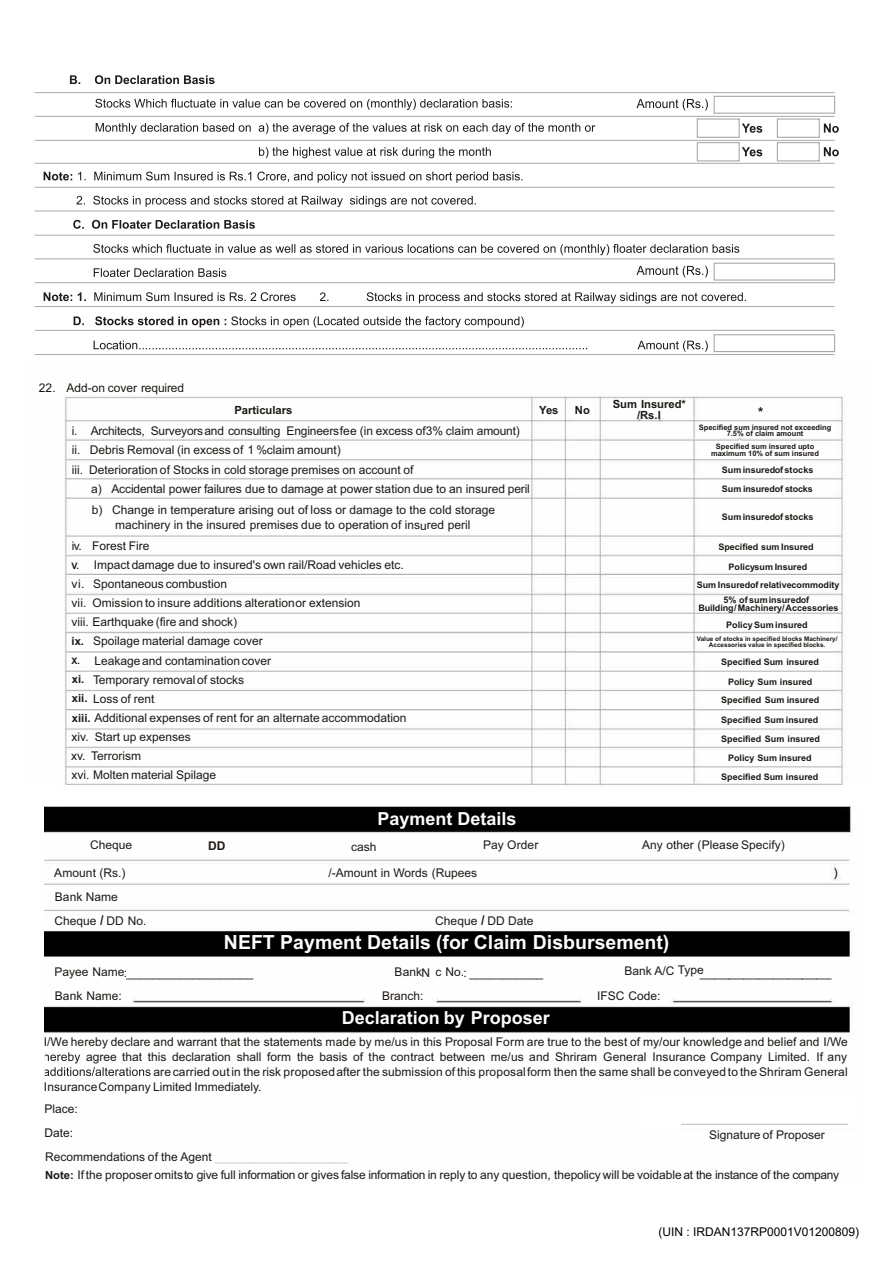
<style>
.page{position:relative;width:893px;height:1263px;background:#fff}
.page>*{position:absolute;margin:0;border:0;box-sizing:border-box;transform-origin:0 0}
.t1{font:700 19.5px "Arial";color:#fcfcfc}
.t2{font:700 18px "Arial";color:#fcfcfc}
.t3{font:15px "Arial";color:#000}
.t4{font:12px/19.5px "Arial";color:#1c1814}
.t5{font:12px "Arial";color:#000}
.t6{font:700 12px "Arial";color:#1c1814}
.t7{font:700 11.25px/11.2px "Arial";color:#1c1814;text-align:center}
.t8{font:700 9px/8.2px "Arial";color:#1c1814;text-align:center}
.t9{font:700 7.5px/6.4px "Arial";color:#1c1814;text-align:center}
.t10{font:700 6.45px/6.4px "Arial";color:#1c1814;text-align:center}
.s1{font-weight:700;font-size:9px}
.s2{font-weight:700;font-size:11.25px}
.s3{font-style:italic;font-size:13.5px}
.s4{color:#c1c1c1}
</style>
<div class="page">
<svg style="left:70px;top:75px;width:145px;height:9px"></svg>
<svg style="left:95px;top:99px;width:500px;height:59px"></svg>
<hr style="left:35px;top:92px;width:800px;height:1px;background:#aba8a8">
<hr style="left:35px;top:116px;width:800px;height:1px;background:#aba8a8">
<hr style="left:35px;top:140px;width:800px;height:1px;background:#aba8a8">
<hr style="left:35px;top:163px;width:800px;height:1px;background:#aba8a8">
<hr style="left:35px;top:187px;width:800px;height:1px;background:#aba8a8">
<hr style="left:35px;top:211px;width:800px;height:1px;background:#aba8a8">
<hr style="left:35px;top:235px;width:800px;height:1px;background:#aba8a8">
<hr style="left:35px;top:258px;width:800px;height:1px;background:#aba8a8">
<hr style="left:35px;top:282px;width:800px;height:1px;background:#aba8a8">
<hr style="left:35px;top:306px;width:800px;height:1px;background:#aba8a8">
<hr style="left:35px;top:330px;width:800px;height:1px;background:#aba8a8">
<hr style="left:35px;top:354px;width:800px;height:1px;background:#aba8a8">
<svg style="left:636px;top:96px;width:203px;height:65px"></svg>
<svg style="left:44px;top:172px;width:791px;height:180px"></svg>
<img style="left:64px;top:395px;width:779px;height:390px">
<img style="left:45px;top:805px;width:808px;height:231px">
<svg style="left:45px;top:1052px;width:106px;height:24px"></svg>
<hr style="left:681px;top:1124px;width:167px;height:1px;background:#c1c1c1">
<p class="t4" style="left:39px;top:379px;width:147px">22. Add-on cover required</p>
<p class="t7" style="left:234px;top:405px;width:60px">Particulars</p>
<p class="t7" style="left:539px;top:405px;width:21px">Yes</p>
<p class="t7" style="left:575px;top:406px;width:16px">No</p>
<p class="t7" style="left:613px;top:399px;width:75px">Sum Insured* /Rs.I</p>
<p class="t4" style="left:72px;top:422px;width:450px">i. Architects, Surveyors and consulting Engineers fee (in excess of3% claim amount) ii. Debris Removal (in excess of 1 % claim amount)<br>iii. Deterioration of Stocks in cold storage premises on account of</p>
<p class="t3" style="left:758px;top:407px;width:7px">*</p>
<p class="t9" style="left:699px;top:425px;width:134px">Specified sum insured not exceeding<br>7.5% of claim amount</p>
<p class="t9" style="left:711px;top:444px;width:109px">Specified sum insured upto maximum 10% of sum insured</p>
<p class="t8" style="left:722px;top:466px;width:93px">Sum insured of stocks</p>
<p class="t4" style="left:91px;top:480px;width:440px">a) Accidental power failures due to damage at power station due to an insured peril</p>
<p class="t8" style="left:722px;top:485px;width:93px">Sum insured of stocks</p>
<p class="t4" style="left:92px;top:501px;width:405px">b) Change in temperature arising out of loss or damage to the cold storage</p>
<p class="t8" style="left:722px;top:513px;width:93px">Sum insured of stocks</p>
<p class="t4" style="left:72px;top:516px;width:400px;line-height:20.9px;text-indent:43px">machinery in the insured premises due to operation of insured peril iv. Forest Fire</p>
<p class="t8" style="left:718px;top:543px;width:97px">Specified sum Insured</p>
<p class="t4" style="left:71px;top:556px;width:334px"><span class="s1">V.</span> Impact damage due to insured's own rail/Road vehicles etc.</p>
<p class="t8" style="left:728px;top:563px;width:80px">Policy sum Insured</p>
<p class="t4" style="left:72px;top:575px;width:157px">vi. Spontaneous combustion</p>
<p class="t8" style="left:697px;top:581px;width:144px">Sum Insured of relative commodity</p>
<p class="t4" style="left:72px;top:594px;width:290px">vii. Omission to insure additions alteration or extension</p>
<p class="t8" style="left:699px;top:596px;width:142px">5% of sum insured of<br>Building / Machinery/ Accessories</p>
<p class="t4" style="left:72px;top:613px;width:167px">viii. Earthquake (fire and shock)</p>
<p class="t8" style="left:726px;top:621px;width:83px">Policy Sum insured</p>
<p class="t4" style="left:71px;top:633px;width:201px"><span class="s2">ix.</span> Spoilage material damage cover<br><span class="s1">X.</span> Leakage and contamination cover</p>
<p class="t10" style="left:697px;top:636px;width:142px">Value of stocks in specified blocks Machinery/<br>Accessories value in specified blocks.</p>
<p class="t8" style="left:721px;top:658px;width:99px">Specified Sum insured</p>
<p class="t4" style="left:72px;top:671px;width:174px"><span class="s2">xi.</span> Temporary removal of stocks</p>
<p class="t8" style="left:728px;top:678px;width:86px">Policy Sum insured</p>
<p class="t4" style="left:72px;top:690px;width:84px"><span class="s2">xii.</span> Loss of rent</p>
<p class="t8" style="left:721px;top:697px;width:100px">Specified Sum insured</p>
<p class="t4" style="left:72px;top:709px;width:336px"><span class="s2">xiii.</span> Additional expenses of rent for an alternate accommodation</p>
<p class="t8" style="left:721px;top:716px;width:99px">Specified Sum insured</p>
<p class="t4" style="left:72px;top:728px;width:121px">xiv. Start up expenses</p>
<p class="t8" style="left:721px;top:736px;width:100px">Specified Sum insured</p>
<p class="t4" style="left:71px;top:747px;width:72px">xv. Terrorism</p>
<p class="t8" style="left:728px;top:755px;width:85px">Policy Sum insured</p>
<p class="t4" style="left:72px;top:766px;width:146px">xvi. Molten material Spilage</p>
<p class="t8" style="left:721px;top:773px;width:99px">Specified Sum insured</p>
<h2 class="t2" style="left:377px;top:812px;width:140px">Payment Details</h2>
<p class="t4" style="left:90px;top:836px;width:44px">Cheque</p>
<p class="t6" style="left:208px;top:842px;width:19px">DD</p>
<p class="t4" style="left:351px;top:838px;width:27px">cash</p>
<p class="t4" style="left:483px;top:836px;width:57px">Pay Order</p>
<p class="t4" style="left:642px;top:836px;width:144px">Any other (Please Specify)</p>
<p class="t4" style="left:54px;top:864px;width:73px">Amount (Rs.)</p>
<p class="t4" style="left:329px;top:864px;width:150px">/-Amount in Words (Rupees</p>
<p class="t4" style="left:54px;top:886px;width:94px;line-height:24px">Bank Name<br>Cheque <span class="s3">I</span> DD No.</p>
<p class="t4" style="left:435px;top:912px;width:100px">Cheque <span class="s3">I</span> DD Date</p>
<h1 class="t1" style="left:224px;top:935px;width:447px">NEFT Payment Details (for Claim Disbursement)</h1>
<p class="t4" style="left:55px;top:964px;width:200px">Payee Name: ___________________</p>
<p class="t4" style="left:395px;top:964px;width:150px">BankN c No.: ___________</p>
<p class="t4" style="left:624px;top:962px;width:209px">Bank A/C Type_________</p>
<p class="t4" style="left:55px;top:987px;width:69px">Bank Name:</p>
<p class="t4" style="left:382px;top:987px;width:43px">Branch:</p>
<p class="t4" style="left:597px;top:987px;width:65px">IFSC Code:</p>
<h2 class="t2" style="left:342px;top:1011px;width:210px">Declaration by Proposer</h2>
<p class="t4" style="left:44px;top:1033px;width:805px">I/We hereby declare and warrant that the statements made by me/us in this Proposal Form are true to the best of my/our knowledge and belief and I/We</p>
<p class="t4" style="left:86px;top:1048px;width:763px">agree that this declaration shall form the basis of the contract between me/us and Shriram General Insurance Company Limited. If any</p>
<p class="t4" style="left:153px;top:1063px;width:696px">are carried out in the risk proposed after the submission of this proposal form then the same shall be conveyed to the Shriram General</p>
<p class="t4" style="left:44px;top:1078px;width:219px">Insurance Company Limited Immediately.</p>
<p class="t4" style="left:45px;top:1098px;width:35px;line-height:24.2px">Place:<br>Date:</p>
<p class="t4" style="left:709px;top:1126px;width:117px">Signature of Proposer</p>
<p class="t4" style="left:45px;top:1149px;width:796px;line-height:17.7px">Recommendations of the Agent <span class="s4">____________________<br></span><span class="s2">Note:</span> If the proposer omits to give full information or gives false information in reply to any question, the policy will be voidable at the instance of the company</p>
<p class="t5" style="left:658px;top:1223px;width:202px">(UIN : IRDAN137RP0001V01200809)</p>
</div>
